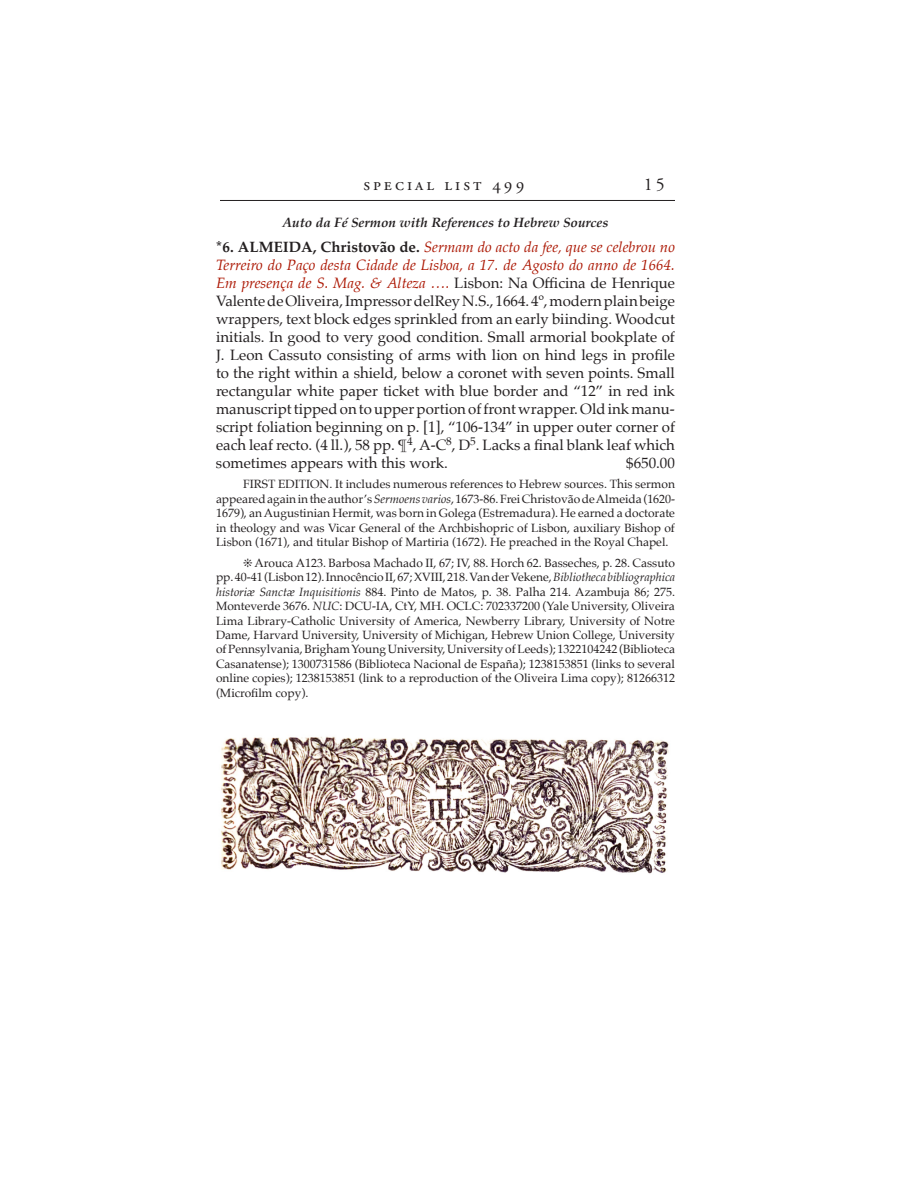
<style>
.page{position:relative;width:918px;height:1188px;background:#fff}
.page>*{position:absolute;margin:0;border:0;box-sizing:border-box;transform-origin:0 0}
.t1{font:18px "Adobe Garamond Pro";letter-spacing:.17em;color:#231f20}
.t2{font:15px/18px "Palatino";color:#231f20;text-align:justify}
.t3{font:italic 700 13.5px "Palatino";color:#231f20}
.t4{font:12px/14.4px "Palatino";color:#231f20;text-align:justify}
.s1{font-weight:700}
.s2{font-style:italic;color:#ab1500}
.s3{font-style:italic}
</style>
<div class="page">
<hr style="left:0;top:200px;width:675px;height:1px;background:#231f20">
<div style="left:0;top:159px;width:219px;height:111px;background:#fff"></div>
<img style="left:221px;top:736px;width:448px;height:138px">
<h1 class="t1" style="left:363px;top:174px;width:163px">special list 499</h1>
<h1 class="t1" style="left:644px;top:174px;width:23px">15</h1>
<p class="t3" style="left:282px;top:211px;width:328px">Auto da Fé Sermon with References to Hebrew Sources</p>
<p class="t2" style="left:216px;top:237px;width:461px"><span class="s1">*6. ALMEIDA, Christovão de.</span> <span class="s2">Sermam do acto da fee, que se celebrou no Terreiro do Paço desta Cidade de Lisboa, a 17. de Agosto do anno de 1664.<br>Em presença de S. Mag. &amp; Alteza ….</span> Lisbon: Na Officina de Henrique Valente de Oliveira, Impressor delRey N.S., 1664. 4º, modern plain beige wrappers, text block edges sprinkled from an early biinding. Woodcut initials. In good to very good condition. Small armorial bookplate of J. Leon Cassuto consisting of arms with lion on hind legs in profile to the right within a shield, below a coronet with seven points. Small rectangular white paper ticket with blue border and “12” in red ink manuscript tipped on to upper portion of front wrapper. Old ink manu&shy;script foliation beginning on p. [1], “106-134” in upper outer corner of each leaf recto. (4 ll.), 58 pp. ¶<sup>4</sup>, A-C<sup>8</sup>, D<sup>5</sup>. Lacks a final blank leaf which sometimes appears with this work.</p>
<p class="t2" style="left:626px;top:453px;width:50px">$650.00</p>
<p class="t4" style="left:216px;top:477px;width:461px;text-indent:27px">FIRST EDITION. It includes numerous references to Hebrew sources. This sermon appeared again in the author’s <span class="s3">Sermoens varios</span>, 1673-86. Frei Christovão de Almeida (1620- 1679), an Augustinian Hermit, was born in Golega (Estremadura). He earned a doctorate in theology and was Vicar General of the Archbishopric of Lisbon, auxiliary Bishop of Lisbon (1671), and titular Bishop of Martiria (1672). He preached in the Royal Chapel.</p>
<p class="t4" style="left:216px;top:556px;width:461px;text-indent:27px">❊ Arouca A123. Barbosa Machado II, 67; IV, 88. Horch 62. Basseches, p. 28. Cassuto pp. 40-41 (Lisbon 12). Innocêncio II, 67; XVIII, 218. Van der Vekene, <span class="s3">Bibliotheca bibliographica historiæ Sanctæ Inquisitionis</span> 884. Pinto de Matos, p. 38. Palha 214. Azambuja 86; 275.<br>Monteverde 3676. <span class="s3">NUC</span>: DCU-IA, CtY, MH. OCLC: 702337200 (Yale University, Oliveira Lima Library-Catholic University of America, Newberry Library, University of Notre Dame, Harvard University, University of Michigan, Hebrew Union College, University of Pennsylvania, Brigham Young University, University of Leeds); 1322104242 (Biblioteca Casanatense); 1300731586 (Biblioteca Nacional de España); 1238153851 (links to several online copies); 1238153851 (link to a reproduction of the Oliveira Lima copy); 81266312 (Microfilm copy).</p>
</div>
